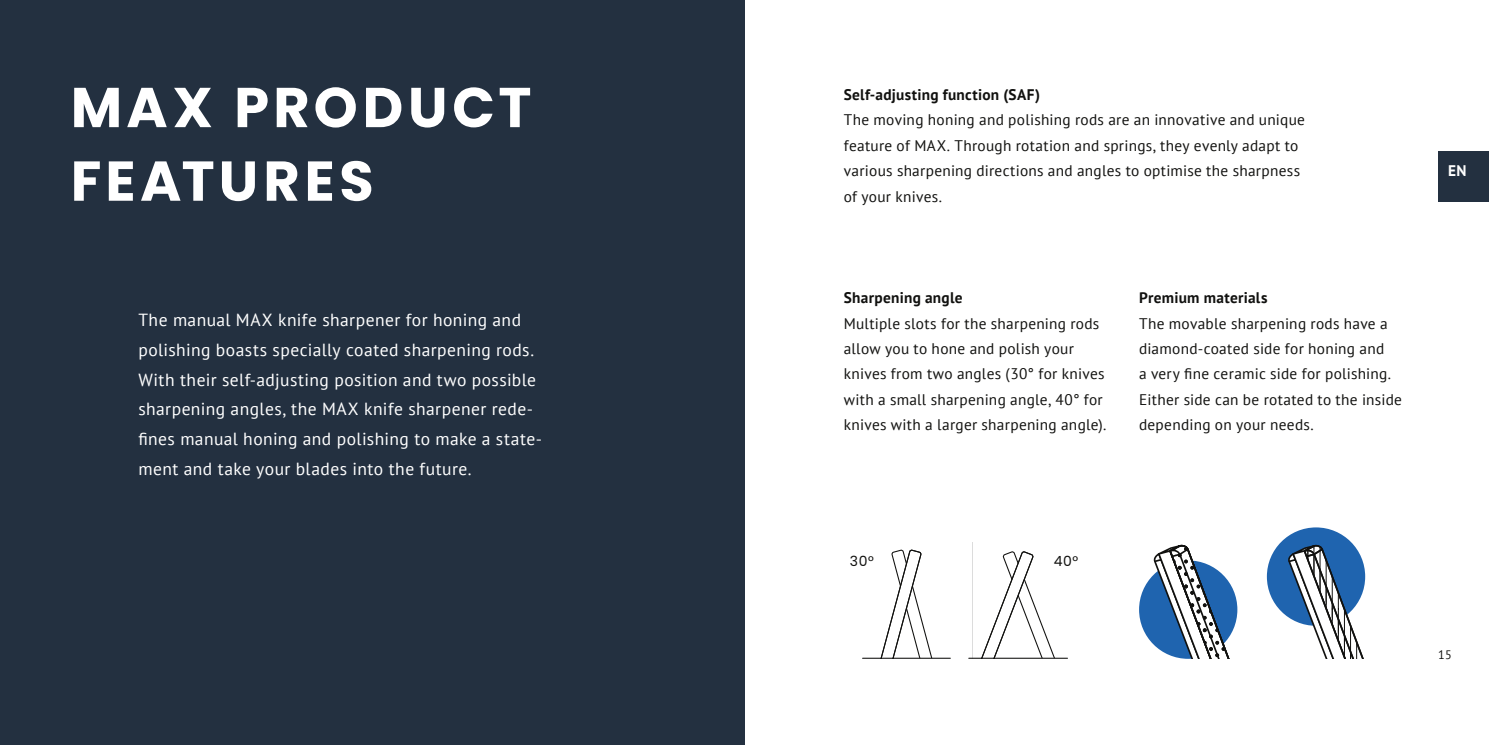
<style>
.page{position:relative;width:1489px;height:745px;background:#fff}
.page>*{position:absolute;margin:0;border:0;box-sizing:border-box;transform-origin:0 0}
.t1{font:700 56px/73.5px "Poppins";letter-spacing:.08em;color:#fff}
.t2{font:17.5px/29.8px "PT Sans";letter-spacing:.025em;color:#fff}
.Copy_Big___Sans_8_75{font:15.4px/25.4px "PT Sans";letter-spacing:.02em;color:#11110f}
.Copy_Big___Sans_8_75-2{font:700 15.4px "PT Sans";letter-spacing:.02em;color:#11110f}
.t3{font:700 15.4px "PT Sans";color:#fff}
.t4{font:14px "Poppins";color:#11110f}
.t5{font:12.25px "PT Sans";color:#11110f}
</style>
<div class="page">
<div style="left:1437px;top:151px;width:51px;height:50px;background:#233040"></div>
<div style="left:1138px;top:560px;width:99px;height:98px;background:#1f64af;border-radius:50%"></div>
<div style="left:0;top:0;width:744px;height:744px;background:#233040"></div>
<div style="left:1266px;top:527px;width:98px;height:98px;background:#1f64af;border-radius:50%"></div>
<svg style="left:1287px;top:544px;width:79px;height:114px"></svg>
<svg style="left:881px;top:549px;width:51px;height:108px"></svg>
<svg style="left:972px;top:542px;width:83px;height:115px"></svg>
<hr style="left:862px;top:657px;width:88px;height:1px;background:#11110f">
<hr style="left:968px;top:657px;width:99px;height:1px;background:#11110f">
<svg style="left:1153px;top:544px;width:85px;height:114px"></svg>
<p class="t1" style="left:71px;top:71px;width:462px">MAX PRODUCT<br>FEATURES</p>
<p class="t2" style="left:138px;top:304px;width:405px">The manual MAX knife sharpener for honing and polishing boasts specially coated sharpening rods.<br>With their self-adjusting position and two possible sharpening angles, the MAX knife sharpener rede&shy;fines manual honing and polishing to make a state&shy;ment and take your blades into the future.</p>
<p class="Copy_Big___Sans_8_75-2" style="left:843px;top:84px;width:198px">Self-adjusting function (SAF)</p>
<p class="Copy_Big___Sans_8_75" style="left:843px;top:107px;width:463px">The moving honing and polishing rods are an innovative and unique feature of MAX. Through rotation and springs, they evenly adapt to various sharpening directions and angles to optimise the sharpness of your knives.</p>
<p class="Copy_Big___Sans_8_75-2" style="left:843px;top:287px;width:120px">Sharpening angle</p>
<p class="Copy_Big___Sans_8_75" style="left:843px;top:310px;width:264px">Multiple slots for the sharpening rods allow you to hone and polish your knives from two angles (30° for knives with a small sharpening angle, 40° for knives with a larger sharpening angle).</p>
<p class="Copy_Big___Sans_8_75-2" style="left:1138px;top:287px;width:130px">Premium materials</p>
<p class="Copy_Big___Sans_8_75" style="left:1138px;top:310px;width:264px">The movable sharpening rods have a diamond-coated side for honing and<br>a very fine ceramic side for polishing.<br>Either side can be rotated to the inside depending on your needs.</p>
<p class="t3" style="left:1447px;top:160px;width:20px">EN</p>
<p class="t4" style="left:850px;top:552px;width:25px">30°</p>
<p class="t4" style="left:1053px;top:552px;width:26px">40°</p>
<p class="t5" style="left:1437px;top:646px;width:15px">15</p>
</div>
